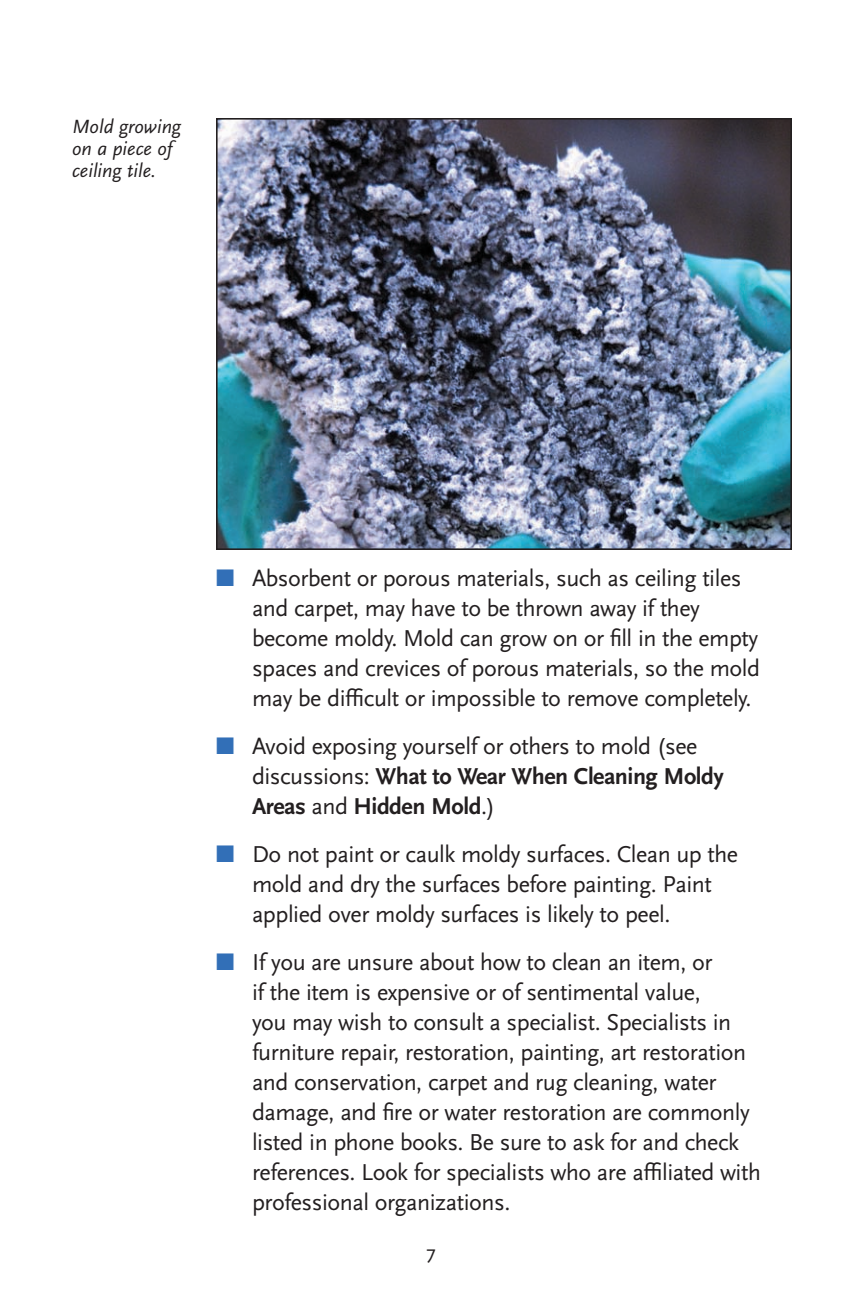
<style>
.page{position:relative;width:864px;height:1296px;background:#fff}
.page>*{position:absolute;margin:0;border:0;box-sizing:border-box;transform-origin:0 0}
.t1{font:24px/30px "Scala Sans Pro";letter-spacing:-.02em;color:#231f20}
.t2{font:italic 20px/22px "Scala Sans Pro";color:#231f20}
.t3{font:20px "Scala Sans Pro";color:#231f20;scale:1.05 1}
.s1{color:#326fb7}
.s2{font-weight:700}
</style>
<div class="page">
<img style="left:219px;top:121px;width:570px;height:426px">
<div style="left:216px;top:118px;width:576px;height:432px;border:2px solid #231f20"></div>
<p class="t2" style="left:72px;top:115px;width:111px">Mold growing on a piece of ceiling tile.</p>
<p class="t1" style="left:252px;top:563px;width:510px;text-indent:-36px"><span class="s1">■</span> Absorbent or porous materials, such as ceiling tiles and carpet, may have to be thrown away if they become moldy. Mold can grow on or fill in the empty spaces and crevices of porous materials, so the mold may be difficult or impossible to remove completely.</p>
<p class="t1" style="left:252px;top:731px;width:473px;text-indent:-36px"><span class="s1">■</span> Avoid exposing yourself or others to mold (see discussions: <span class="s2">What to Wear When Cleaning Moldy<br>Areas</span> and <span class="s2">Hidden Mold</span>.)</p>
<p class="t1" style="left:252px;top:839px;width:488px;text-indent:-36px"><span class="s1">■</span> Do not paint or caulk moldy surfaces. Clean up the mold and dry the surfaces before painting. Paint applied over moldy surfaces is likely to peel.</p>
<p class="t1" style="left:252px;top:947px;width:510px;text-indent:-36px"><span class="s1">■</span> If you are unsure about how to clean an item, or<br>if the item is expensive or of sentimental value,<br>you may wish to consult a specialist. Specialists in furniture repair, restoration, painting, art restoration and conservation, carpet and rug cleaning, water damage, and fire or water restoration are commonly listed in phone books. Be sure to ask for and check references. Look for specialists who are affiliated with professional organizations.</p>
<p class="t3" style="left:426px;top:1240px;width:11px">7</p>
</div>
